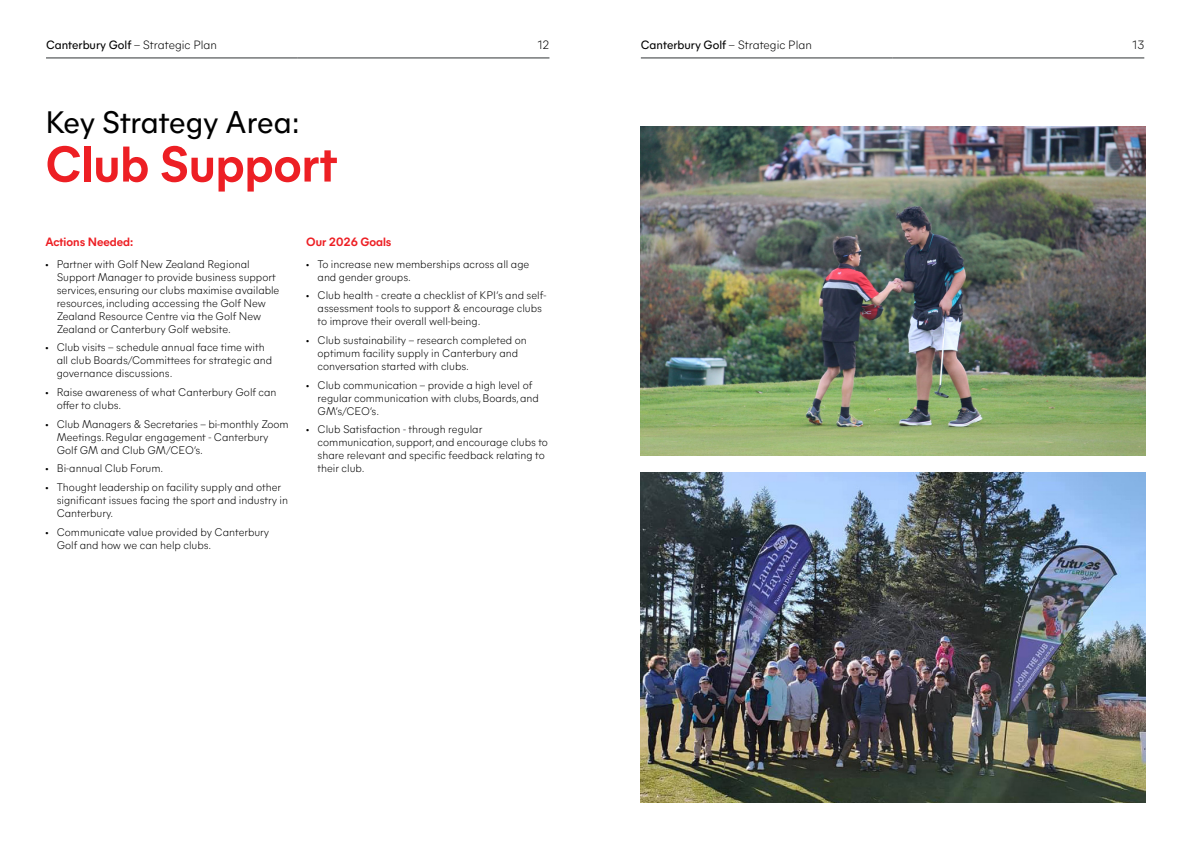
<style>
.page{position:relative;width:1191px;height:842px;background:#fff}
.page>*{position:absolute;margin:0;border:0;box-sizing:border-box;transform-origin:0 0}
.t1{font:700 50px "Mier A";color:#ed1f24}
.t2{font:31px "Mier A";color:#000}
.t3{font:12px "Mier A";color:#000}
.t4{font:700 12px "Mier A";color:#ed1f24}
.t5{font:300 12px "Mier A";color:#000}
.t6{font:300 11px/13px "Mier A";color:#000}
.s1{font-weight:300}
.s2{font-family:"Myriad Pro";font-weight:400}
</style>
<div class="page">
<hr style="left:46px;top:58px;width:252px;height:1px;background:#303435">
<hr style="left:298px;top:58px;width:251px;height:1px;background:#303435">
<hr style="left:641px;top:58px;width:251px;height:1px;background:#303435">
<hr style="left:892px;top:58px;width:252px;height:1px;background:#303435">
<img style="left:641px;top:126px;width:504px;height:330px">
<img style="left:641px;top:473px;width:504px;height:329px">
<p class="t3" style="left:46px;top:36px;width:172px">Canterbury Golf <span class="s1">– Strategic Plan</span></p>
<p class="t5" style="left:538px;top:36px;width:13px">12</p>
<p class="t3" style="left:641px;top:36px;width:172px">Canterbury Golf <span class="s1">– Strategic Plan</span></p>
<p class="t5" style="left:1132px;top:36px;width:13px">13</p>
<h2 class="t2" style="left:45px;top:99px;width:256px">Key Strategy Area:</h2>
<h1 class="t1" style="left:45px;top:128px;width:293px">Club Support</h1>
<p class="t4" style="left:45px;top:233px;width:90px">Actions Needed:</p>
<p class="t6" style="left:57px;top:256px;width:224px;text-indent:-11px"><span class="s2">•</span> Partner with Golf New Zealand Regional Support Manager to provide business support services, ensuring our clubs maximise available resources, including accessing the Golf New Zealand Resource Centre via the Golf New Zealand or Canterbury Golf website.</p>
<p class="t6" style="left:57px;top:340px;width:217px;text-indent:-11px"><span class="s2">•</span> Club visits – schedule annual face time with all club Boards/Committees for strategic and governance discussions.</p>
<p class="t6" style="left:57px;top:385px;width:221px;text-indent:-11px"><span class="s2">•</span> Raise awareness of what Canterbury Golf can offer to clubs.</p>
<p class="t6" style="left:57px;top:416px;width:233px;text-indent:-11px"><span class="s2">•</span> Club Managers &amp; Secretaries – bi-monthly Zoom<br>Meetings. Regular engagement - Canterbury<br>Golf GM and Club GM/CEO’s.</p>
<p class="t6" style="left:45px;top:461px;width:120px"><span class="s2">•</span> Bi-annual Club Forum.</p>
<p class="t6" style="left:57px;top:480px;width:233px;text-indent:-11px"><span class="s2">•</span> Thought leadership on facility supply and other significant issues facing the sport and industry in<br>Canterbury.</p>
<p class="t6" style="left:57px;top:524px;width:214px;text-indent:-11px"><span class="s2">•</span> Communicate value provided by Canterbury<br>Golf and how we can help clubs.</p>
<p class="t4" style="left:306px;top:233px;width:87px">Our 2026 Goals</p>
<p class="t6" style="left:317px;top:256px;width:213px;text-indent:-11px"><span class="s2">•</span> To increase new memberships across all age and gender groups.</p>
<p class="t6" style="left:317px;top:288px;width:230px;text-indent:-11px"><span class="s2">•</span> Club health - create a checklist of KPI’s and self&shy;assessment tools to support &amp; encourage clubs to improve their overall well-being.</p>
<p class="t6" style="left:317px;top:333px;width:211px;text-indent:-11px"><span class="s2">•</span> Club sustainability – research completed on optimum facility supply in Canterbury and conversation started with clubs.</p>
<p class="t6" style="left:317px;top:377px;width:223px;text-indent:-11px"><span class="s2">•</span> Club communication – provide a high level of regular communication with clubs, Boards, and<br>GM’s/CEO’s.</p>
<p class="t6" style="left:317px;top:422px;width:232px;text-indent:-11px"><span class="s2">•</span> Club Satisfaction - through regular communication, support, and encourage clubs to share relevant and specific feedback relating to their club.</p>
</div>
